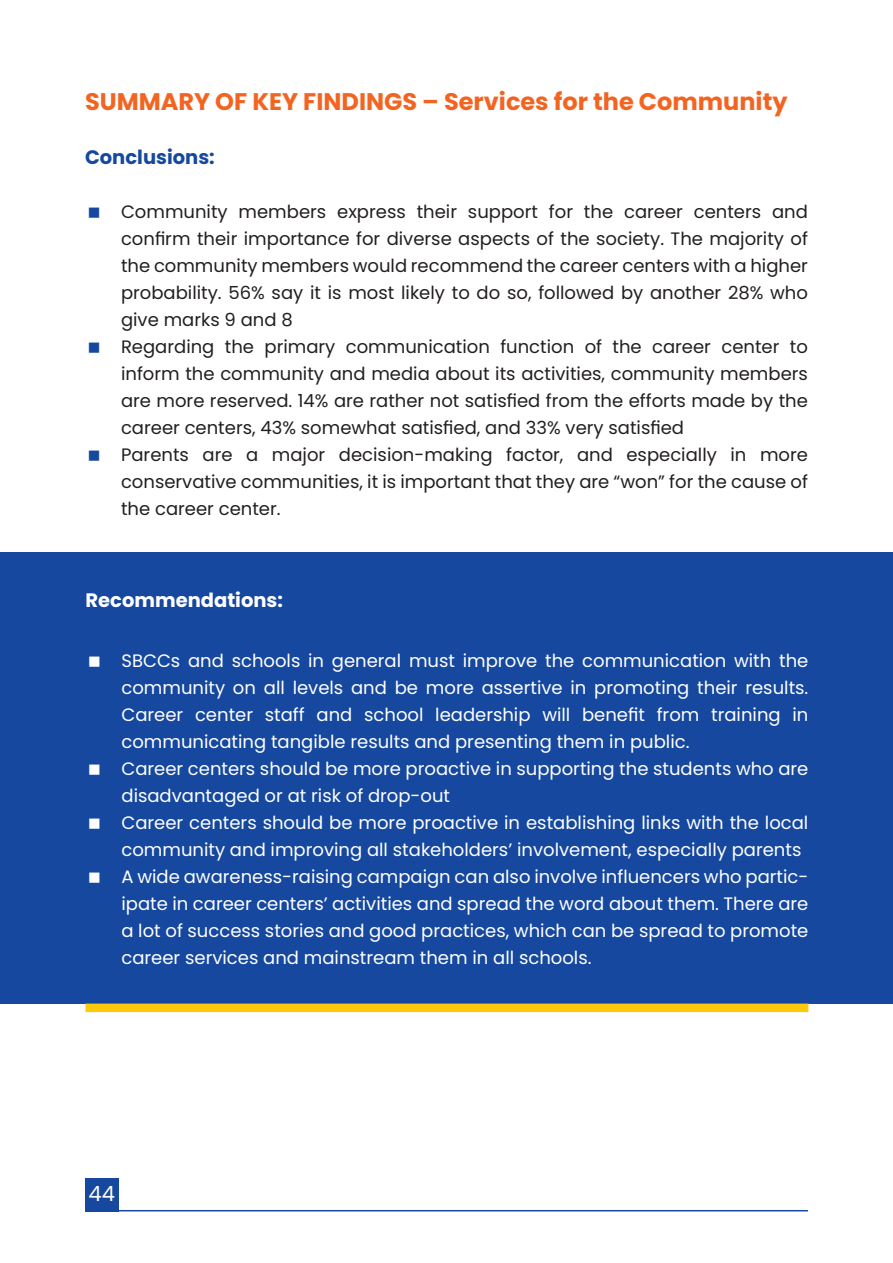
<style>
.page{position:relative;width:893px;height:1263px;background:#fff}
.page>*{position:absolute;margin:0;border:0;box-sizing:border-box;transform-origin:0 0}
.t1{font:700 24px "Poppins";color:#f36421}
.t2{font:21px "Poppins";color:#fff}
.t3{font:700 19.5px "Poppins";color:#fff}
.t4{font:700 19.5px "Poppins";color:#15489e}
.t5{font:18px/27px "Poppins";color:#fff}
.t6{font:18px/27px "Poppins";color:#231f20}
</style>
<div class="page">
<div style="left:85px;top:1178px;width:34px;height:33px;background:#15489e"></div>
<hr style="left:85px;top:1210px;width:723px;height:1px;background:#15489e">
<div style="left:0;top:552px;width:893px;height:451px;background:#15489e"></div>
<div style="left:85px;top:1003px;width:723px;height:9px;background:#feca0a"></div>
<h1 class="t1" style="left:85px;top:88px;width:704px">SUMMARY OF KEY FINDINGS – Services for the Community</h1>
<p class="t4" style="left:85px;top:146px;width:131px">Conclusions:</p>
<p class="t6" style="left:121px;top:199px;width:688px">Community members express their support for the career centers and confirm their importance for diverse aspects of the society. The majority of the community members would recommend the career centers with a higher probability. 56% say it is most likely to do so, followed by another 28% who give marks 9 and 8<br>Regarding the primary communication function of the career center to inform the community and media about its activities, community members are more reserved. 14% are rather not satisfied from the efforts made by the career centers, 43% somewhat satisfied, and 33% very satisfied<br>Parents are a major decision-making factor, and especially in more conservative communities, it is important that they are “won” for the cause of the career center.</p>
<p class="t3" style="left:85px;top:588px;width:199px">Recommendations:</p>
<p class="t5" style="left:121px;top:647px;width:688px">SBCCs and schools in general must improve the communication with the community on all levels and be more assertive in promoting their results.<br>Career center staff and school leadership will benefit from training in communicating tangible results and presenting them in public.<br>Career centers should be more proactive in supporting the students who are disadvantaged or at risk of drop-out<br>Career centers should be more proactive in establishing links with the local community and improving all stakeholders’ involvement, especially parents A wide awareness-raising campaign can also involve influencers who partic&shy;ipate in career centers’ activities and spread the word about them. There are a lot of success stories and good practices, which can be spread to promote career services and mainstream them in all schools.</p>
<p class="t2" style="left:89px;top:1182px;width:28px">44</p>
</div>
